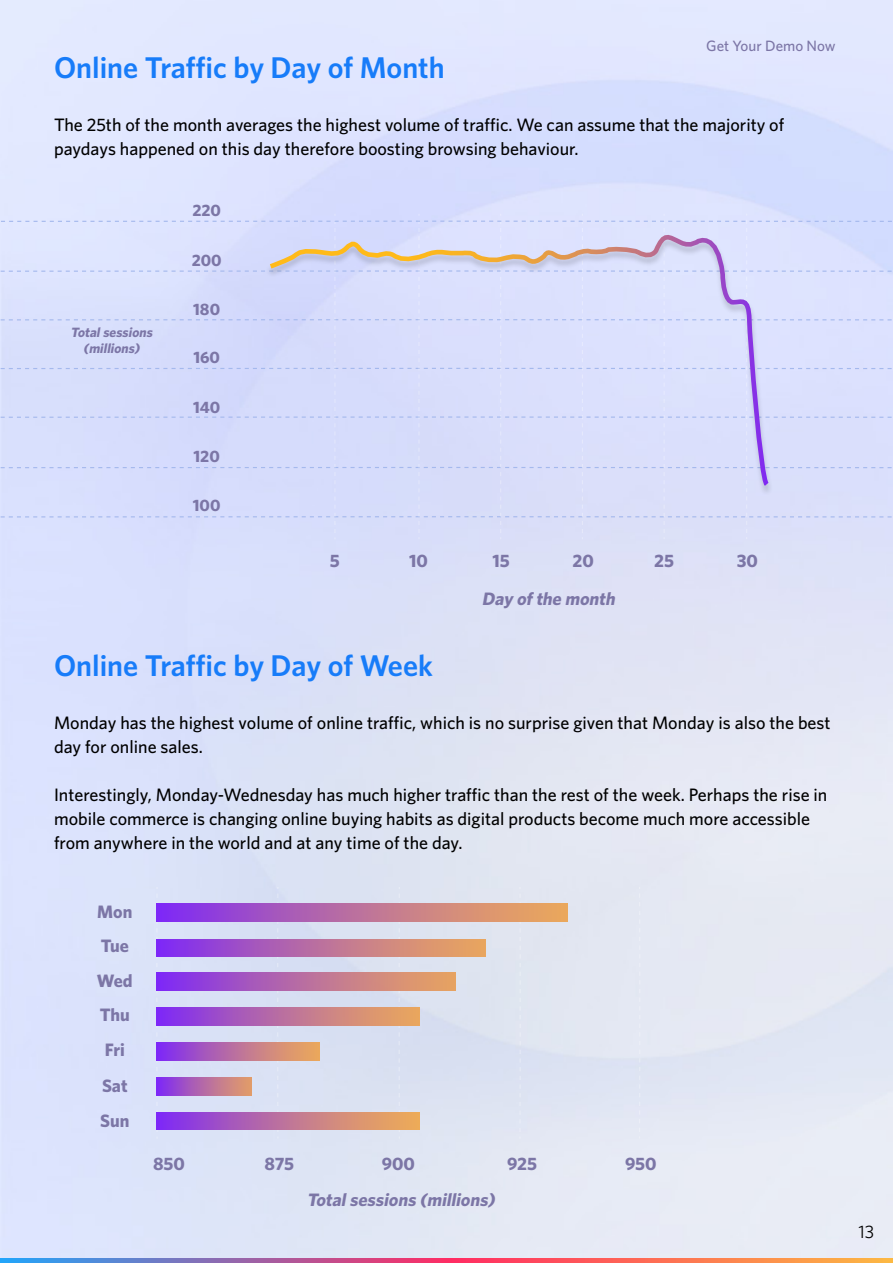
<style>
.page{position:relative;width:893px;height:1263px;background:#fff}
.page>*{position:absolute;margin:0;border:0;box-sizing:border-box;transform-origin:0 0}
.t1{font:600 30px "Whitney";color:#177cf9}
.t2{font:500 18px/24px "Whitney";color:#000}
.t3{font:700 18px/34.8px "Whitney";color:#7c76a6;text-align:center}
.t4{font:italic 700 18px "Whitney";color:#7c76a6}
.t5{font:18px "Whitney";color:#000}
.t6{font:700 16.5px "Whitney";color:#7c76a6}
.t7{font:500 15px "Whitney";color:#7c76a6}
.t8{font:italic 700 13.5px/16.2px "Whitney";color:#7c76a6;text-align:center}
</style>
<div class="page">
<img style="left:0;top:0;width:893px;height:1258px">
<svg style="left:0;top:1258px;width:893px;height:5px;background:#c66d81"></svg>
<div style="left:0;top:214px;width:893px;height:325px;background:#d9dffd"></div>
<div style="left:262px;top:232px;width:513px;height:266px;background:#d7ddfa"></div>
<svg style="left:266px;top:230px;width:507px;height:261px;background:#d7dbf8"></svg>
<svg style="left:398px;top:887px;width:3px;height:252px"></svg>
<svg style="left:156px;top:887px;width:2px;height:252px"></svg>
<svg style="left:277px;top:887px;width:2px;height:252px"></svg>
<svg style="left:519px;top:887px;width:2px;height:252px"></svg>
<svg style="left:638px;top:887px;width:3px;height:251px"></svg>
<div style="left:157px;top:903px;width:410px;height:18px;background:linear-gradient(to right,#822fee,#f1af52)"></div>
<div style="left:157px;top:939px;width:329px;height:18px;background:linear-gradient(to right,#822eef,#efad55)"></div>
<div style="left:157px;top:973px;width:299px;height:17px;background:linear-gradient(to right,#822eef,#edaa58)"></div>
<div style="left:157px;top:1008px;width:263px;height:17px;background:linear-gradient(to right,#822eef,#f0ae53)"></div>
<div style="left:157px;top:1043px;width:162px;height:17px;background:linear-gradient(to right,#832fee,#f0ae54)"></div>
<div style="left:157px;top:1078px;width:94px;height:17px;background:linear-gradient(to right,#812df0,#e4a064)"></div>
<div style="left:157px;top:1112px;width:263px;height:18px;background:linear-gradient(to right,#832fee,#f5b34d)"></div>
<p class="t7" style="left:706px;top:36px;width:131px">Get Your Demo Now</p>
<h1 class="t1" style="left:54px;top:48px;width:392px">Online Traffic by Day of Month</h1>
<p class="t2" style="left:54px;top:112px;width:732px">The 25th of the month averages the highest volume of traffic. We can assume that the majority of paydays happened on this day therefore boosting browsing behaviour.</p>
<p class="t6" style="left:192px;top:199px;width:30px">220</p>
<p class="t6" style="left:192px;top:249px;width:32px">200</p>
<p class="t8" style="left:71px;top:324px;width:86px">Totalsessions (millions)</p>
<p class="t6" style="left:193px;top:298px;width:28px">180</p>
<p class="t6" style="left:193px;top:346px;width:28px">160</p>
<p class="t6" style="left:193px;top:396px;width:29px">140</p>
<p class="t6" style="left:194px;top:445px;width:28px">120</p>
<p class="t6" style="left:193px;top:494px;width:29px">100</p>
<p class="t3" style="left:330px;top:543px;width:11px">5</p>
<p class="t3" style="left:409px;top:543px;width:20px">10</p>
<p class="t3" style="left:492px;top:542px;width:19px">15</p>
<p class="t3" style="left:572px;top:542px;width:23px">20</p>
<p class="t3" style="left:654px;top:542px;width:21px">25</p>
<p class="t3" style="left:737px;top:542px;width:23px">30</p>
<p class="t4" style="left:482px;top:586px;width:139px">Day ofthe month</p>
<h1 class="t1" style="left:54px;top:646px;width:380px">Online Traffic by Day of Week</h1>
<p class="t2" style="left:54px;top:710px;width:778px">Monday has the highest volume of online traffic, which is no surprise given that Monday is also the best day for online sales.</p>
<p class="t2" style="left:54px;top:782px;width:775px">Interestingly, Monday-Wednesday has much higher traffic than the rest of the week. Perhaps the rise in mobile commerce is changing online buying habits as digital products become much more accessible from anywhere in the world and at any time of the day.</p>
<p class="t3" style="left:97px;top:894px;width:37px">Mon<br>Tue<br>Wed<br>Thu<br>Fri<br>Sat<br>Sun</p>
<p class="t3" style="left:153px;top:1146px;width:34px">850</p>
<p class="t3" style="left:265px;top:1146px;width:31px">875</p>
<p class="t3" style="left:382px;top:1146px;width:35px">900</p>
<p class="t3" style="left:507px;top:1146px;width:31px">925</p>
<p class="t3" style="left:625px;top:1146px;width:33px">950</p>
<p class="t4" style="left:307px;top:1188px;width:194px">Totalsessions (millions)</p>
<p class="t5" style="left:858px;top:1220px;width:17px">13</p>
</div>
